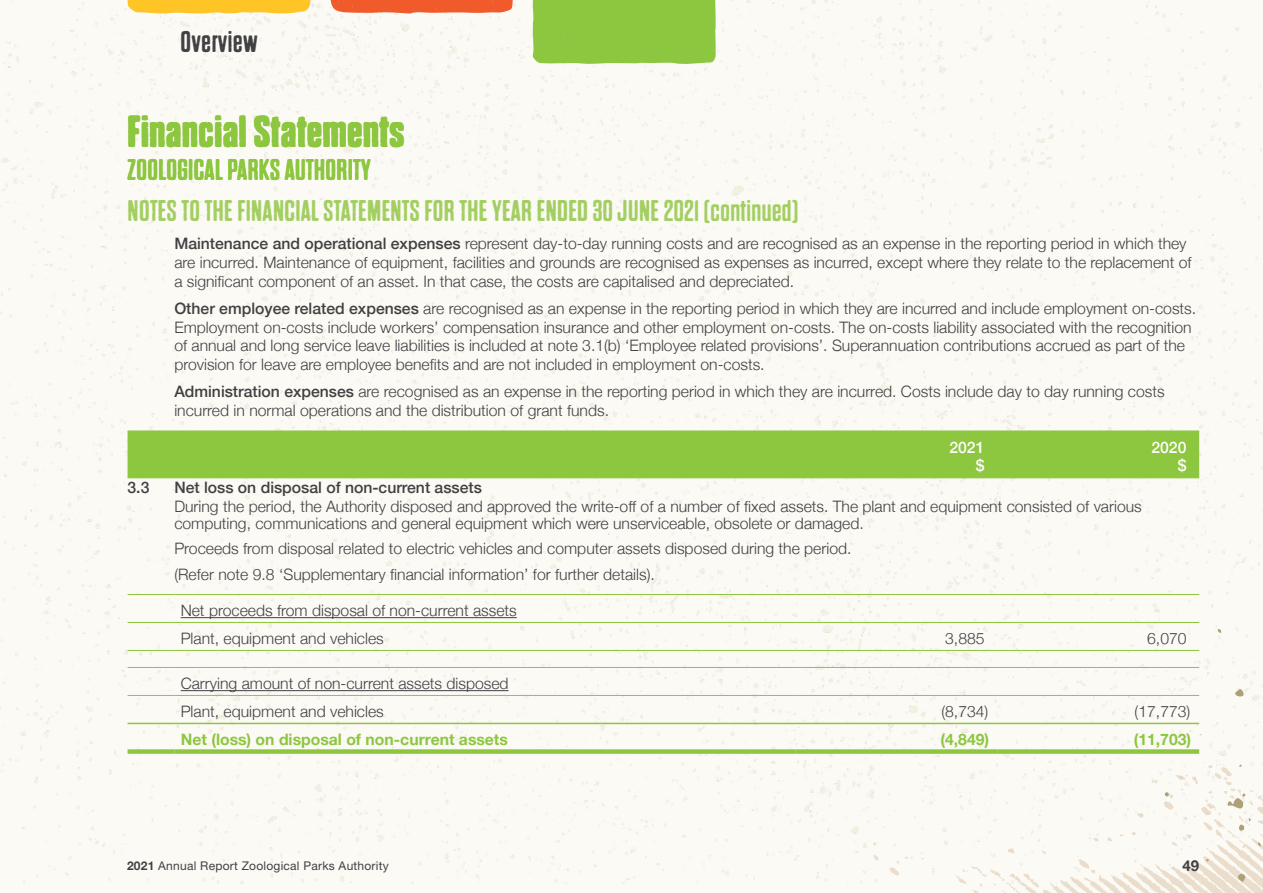
<style>
.page{position:relative;width:1263px;height:893px;background:#fff}
.page>*{position:absolute;margin:0;border:0;box-sizing:border-box;transform-origin:0 0}
.t1{font:700 45px "Dharma Gothic P";letter-spacing:.01em;color:#8dc63f}
.t2{font:30px "Dharma Gothic P";letter-spacing:.01em;color:#a3cf62}
.t3{font:30px "Dharma Gothic P";letter-spacing:.01em;color:#8dc63f}
.t4{font:30px "Dharma Gothic P";letter-spacing:.02em;color:#414042}
.t5{font:300 15.75px/18.8px "Helvetica Neue";color:#414042}
.t6{font:700 15.75px "Helvetica Neue";color:#8dc63f}
.t7{font:500 15.75px "Helvetica Neue";color:#414042}
.t8{font:500 15.75px/18.8px "Helvetica Neue";color:#fff;text-align:right}
.t9{font:700 15px "Helvetica Neue";color:#414042}
.t10{font:12px "Helvetica Neue LT Std";letter-spacing:.02em;color:#414042}
.s1{font-weight:500}
.s2{font-family:"Helvetica Neue";font-weight:700}
</style>
<div class="page">
<div style="left:0;top:0;width:1263px;height:884px;background:#fcfaf5"></div>
<svg style="left:872px;top:854px;width:7px;height:9px"></svg>
<svg style="left:889px;top:856px;width:19px;height:20px"></svg>
<svg style="left:873px;top:842px;width:3px;height:4px"></svg>
<svg style="left:955px;top:762px;width:308px;height:131px"></svg>
<svg style="left:1233px;top:687px;width:15px;height:12px"></svg>
<svg style="left:1217px;top:628px;width:5px;height:5px"></svg>
<div style="left:128px;top:432px;width:1071px;height:45px;background:#8dc63f"></div>
<hr style="left:128px;top:431px;width:46px;height:1px;background:#8dc63f">
<hr style="left:174px;top:431px;width:621px;height:1px;background:#8dc63f">
<hr style="left:795px;top:431px;width:202px;height:1px;background:#8dc63f">
<hr style="left:997px;top:431px;width:202px;height:1px;background:#8dc63f">
<hr style="left:128px;top:477px;width:46px;height:1px;background:#8dc63f">
<hr style="left:174px;top:477px;width:621px;height:1px;background:#8dc63f">
<hr style="left:795px;top:477px;width:202px;height:1px;background:#8dc63f">
<hr style="left:997px;top:477px;width:202px;height:1px;background:#8dc63f">
<hr style="left:128px;top:622px;width:46px;height:1px;background:#8dc63f">
<hr style="left:174px;top:622px;width:621px;height:1px;background:#8dc63f">
<hr style="left:795px;top:622px;width:202px;height:1px;background:#8dc63f">
<hr style="left:997px;top:622px;width:202px;height:1px;background:#8dc63f">
<hr style="left:128px;top:650px;width:46px;height:1px;background:#8dc63f">
<hr style="left:174px;top:650px;width:621px;height:1px;background:#8dc63f">
<hr style="left:795px;top:650px;width:202px;height:1px;background:#8dc63f">
<hr style="left:997px;top:650px;width:202px;height:1px;background:#8dc63f">
<hr style="left:128px;top:667px;width:46px;height:1px;background:#8dc63f">
<hr style="left:174px;top:667px;width:621px;height:1px;background:#8dc63f">
<hr style="left:795px;top:667px;width:202px;height:1px;background:#8dc63f">
<hr style="left:997px;top:667px;width:202px;height:1px;background:#8dc63f">
<hr style="left:128px;top:695px;width:46px;height:1px;background:#8dc63f">
<hr style="left:174px;top:695px;width:621px;height:1px;background:#8dc63f">
<hr style="left:795px;top:695px;width:202px;height:1px;background:#8dc63f">
<hr style="left:997px;top:695px;width:202px;height:1px;background:#8dc63f">
<div style="left:128px;top:749px;width:46px;height:5px;background:#8dc63f"></div>
<div style="left:174px;top:749px;width:621px;height:5px;background:#8dc63f"></div>
<div style="left:795px;top:749px;width:202px;height:5px;background:#8dc63f"></div>
<div style="left:997px;top:749px;width:202px;height:5px;background:#8dc63f"></div>
<hr style="left:128px;top:594px;width:46px;height:1px;background:#8dc63f">
<hr style="left:174px;top:594px;width:621px;height:1px;background:#8dc63f">
<hr style="left:795px;top:594px;width:202px;height:1px;background:#8dc63f">
<hr style="left:997px;top:594px;width:202px;height:1px;background:#8dc63f">
<hr style="left:128px;top:723px;width:46px;height:1px;background:#8dc63f">
<hr style="left:174px;top:723px;width:621px;height:1px;background:#8dc63f">
<hr style="left:795px;top:723px;width:202px;height:1px;background:#8dc63f">
<hr style="left:997px;top:723px;width:202px;height:1px;background:#8dc63f">
<hr style="left:181px;top:617px;width:336px;height:1px;background:#414042">
<hr style="left:181px;top:690px;width:328px;height:1px;background:#414042">
<svg style="left:330px;top:0;width:184px;height:14px;background:#f26f44"></svg>
<svg style="left:127px;top:0;width:183px;height:14px;background:#fec93a"></svg>
<div style="left:532px;top:0;width:186px;height:65px;background:#8dc63f"></div>
<h2 class="t4" style="left:181px;top:26px;width:78px">Overview</h2>
<h1 class="t1" style="left:128px;top:108px;width:279px">Financial Statements</h1>
<h2 class="t3" style="left:128px;top:154px;width:245px">ZOOLOGICAL PARKS AUTHORITY</h2>
<h2 class="t2" style="left:128px;top:195px;width:672px">NOTES TO THE FINANCIAL STATEMENTS FOR THE YEAR ENDED 30 JUNE 2021 (continued)</h2>
<p class="t5" style="left:174px;top:234px;width:1019px"><span class="s1">Maintenance and operational expenses</span> represent day-to-day running costs and are recognised as an expense in the reporting period in which they are incurred. Maintenance of equipment, facilities and grounds are recognised as expenses as incurred, except where they relate to the replacement of a significant component of an asset. In that case, the costs are capitalised and depreciated.</p>
<p class="t5" style="left:174px;top:299px;width:1023px"><span class="s1">Other employee related expenses</span> are recognised as an expense in the reporting period in which they are incurred and include employment on-costs.<br>Employment on-costs include workers’ compensation insurance and other employment on-costs. The on-costs liability associated with the recognition of annual and long service leave liabilities is included at note 3.1(b) ‘Employee related provisions’. Superannuation contributions accrued as part of the provision for leave are employee benefits and are not included in employment on-costs.</p>
<p class="t5" style="left:174px;top:382px;width:992px"><span class="s1">Administration expenses</span> are recognised as an expense in the reporting period in which they are incurred. Costs include day to day running costs incurred in normal operations and the distribution of grant funds.</p>
<p class="t8" style="left:949px;top:436px;width:37px">2021 $</p>
<p class="t8" style="left:1151px;top:436px;width:37px">2020 $</p>
<p class="t7" style="left:128px;top:475px;width:23px">3.3</p>
<p class="t7" style="left:174px;top:475px;width:309px">Net loss on disposal of non-current assets</p>
<p class="t5" style="left:174px;top:498px;width:969px;line-height:16.8px">During the period, the Authority disposed and approved the write-off of a number of fixed assets. The plant and equipment consisted of various computing, communications and general equipment which were unserviceable, obsolete or damaged.</p>
<p class="t5" style="left:174px;top:536px;width:679px;line-height:25.3px">Proceeds from disposal related to electric vehicles and computer assets disposed during the period. (Refer note 9.8 ‘Supplementary financial information’ for further details).</p>
<p class="t5" style="left:181px;top:596px;width:338px;line-height:28px">Net proceeds from disposal of non-current assets<br>Plant, equipment and vehicles</p>
<p class="t5" style="left:945px;top:629px;width:41px">3,885</p>
<p class="t5" style="left:1147px;top:629px;width:41px">6,070</p>
<p class="t5" style="left:181px;top:669px;width:329px;line-height:28px">Carrying amount of non-current assets disposed<br>Plant, equipment and vehicles</p>
<p class="t5" style="left:941px;top:702px;width:48px">(8,734)</p>
<p class="t5" style="left:1134px;top:702px;width:57px">(17,773)</p>
<p class="t6" style="left:181px;top:730px;width:329px">Net (loss) on disposal of non-current assets</p>
<p class="t6" style="left:940px;top:730px;width:50px">(4,849)</p>
<p class="t6" style="left:1134px;top:730px;width:59px">(11,703)</p>
<p class="t10" style="left:127px;top:859px;width:263px"><span class="s2">2021</span> Annual Report Zoological Parks Authority</p>
<p class="t9" style="left:1182px;top:856px;width:18px">49</p>
</div>
